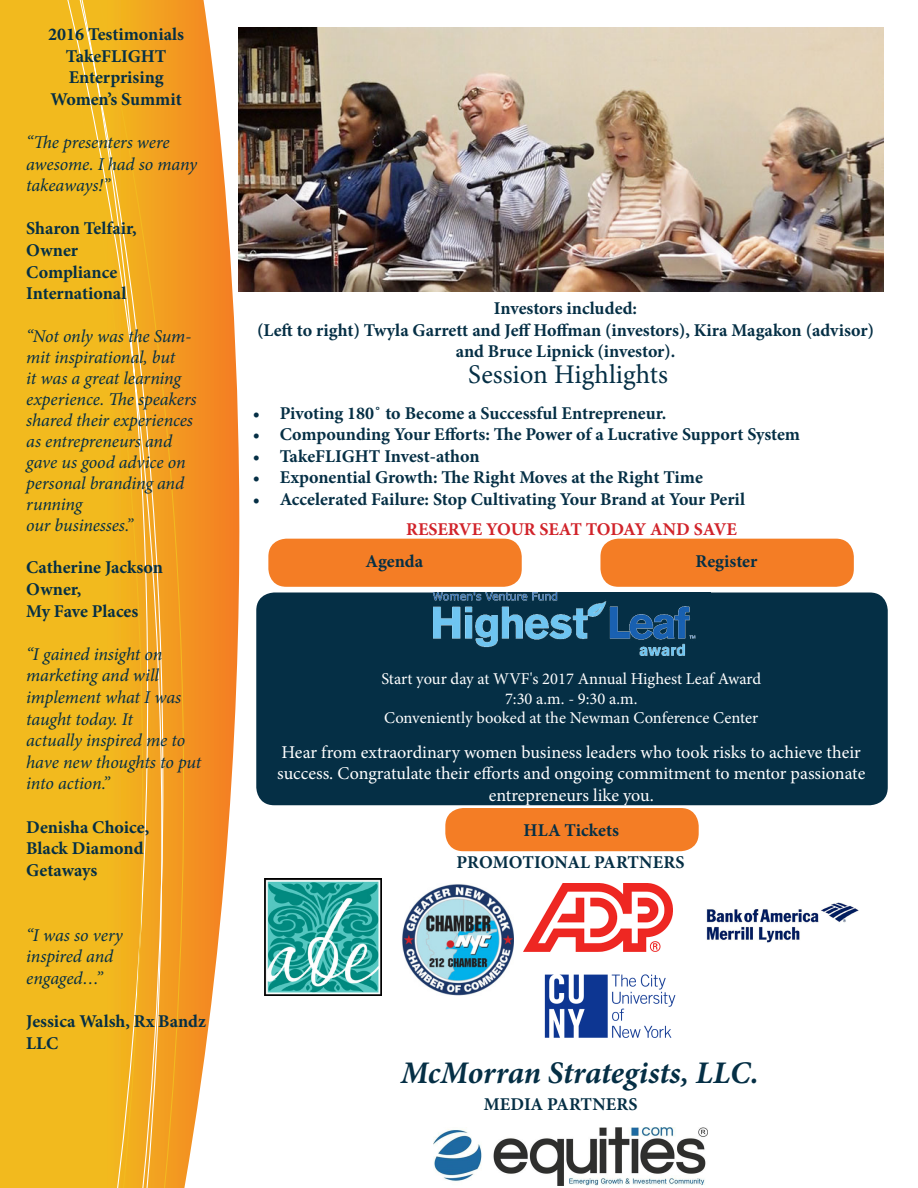
<style>
.page{position:relative;width:918px;height:1188px;background:#fff}
.page>*{position:absolute;margin:0;border:0;box-sizing:border-box;transform-origin:0 0}
.t1{font:italic 700 31.5px "Minion Pro";letter-spacing:-.005em;color:#052f45}
.t2{font:27px "Minion Pro";color:#052f45}
.t3{font:700 18px/21.6px "Minion Pro";color:#052f45}
.t4{font:italic 18px/21px "Minion Pro";letter-spacing:-.005em;color:#052f45}
.t5{font:18px "Minion Pro";letter-spacing:-.005em;color:#fff}
.t6{font:700 18px "Minion Pro";letter-spacing:-.01em;color:#d1232a}
.t7{font:16.5px "Minion Pro";color:#fff}
</style>
<div class="page">
<img style="left:283px;top:27px;width:600px;height:265px">
<img style="left:243px;top:27px;width:40px;height:779px">
<div style="left:0;top:0;width:10px;height:1188px;background:#f2ba1e"></div>
<svg style="left:10px;top:0;width:233px;height:1188px;background:#f2b133"></svg>
<div style="left:268px;top:539px;width:254px;height:48px;background:#f47d25;border-radius:18px"></div>
<div style="left:600px;top:539px;width:254px;height:48px;background:#f47d25;border-radius:18px"></div>
<div style="left:445px;top:808px;width:254px;height:43px;background:#f47d25;border-radius:18px"></div>
<div style="left:256px;top:592px;width:632px;height:213px;background:#052f45;border-radius:18px"></div>
<img style="left:433px;top:592px;width:263px;height:63px">
<img style="left:706px;top:902px;width:153px;height:41px">
<img style="left:264px;top:878px;width:118px;height:118px">
<img style="left:544px;top:974px;width:132px;height:64px">
<img style="left:523px;top:883px;width:149px;height:68px">
<img style="left:434px;top:1127px;width:273px;height:59px">
<img style="left:402px;top:884px;width:111px;height:112px">
<p class="t3" style="left:48px;top:23px;width:138px">2016 Testimonials</p>
<p class="t3" style="left:66px;top:45px;width:102px">TakeFLIGHT</p>
<p class="t3" style="left:69px;top:67px;width:96px">Enterprising</p>
<p class="t3" style="left:50px;top:88px;width:133px">Women’s Summit</p>
<p class="t4" style="left:26px;top:132px;width:172px;line-height:21.6px">“The presenters were awesome. I had so many takeaways!”</p>
<p class="t3" style="left:26px;top:218px;width:112px">Sharon Telfair,</p>
<p class="t3" style="left:26px;top:239px;width:53px">Owner</p>
<p class="t3" style="left:26px;top:261px;width:93px">Compliance</p>
<p class="t3" style="left:26px;top:283px;width:102px">International</p>
<p class="t4" style="left:26px;top:326px;width:172px">“Not only was the Sum&shy;mit inspirational, but<br>it was a great learning experience. The speakers shared their experiences as entrepreneurs and gave us good advice on personal branding and running</p>
<p class="t4" style="left:26px;top:515px;width:108px">our businesses.”</p>
<p class="t3" style="left:26px;top:557px;width:138px">Catherine Jackson</p>
<p class="t3" style="left:26px;top:578px;width:57px">Owner,</p>
<p class="t3" style="left:26px;top:600px;width:114px">My Fave Places</p>
<p class="t4" style="left:26px;top:644px;width:138px">“I gained insight on</p>
<p class="t4" style="left:26px;top:665px;width:134px">marketing and will</p>
<p class="t4" style="left:26px;top:687px;width:156px;line-height:21.6px">implement what I was taught today. It</p>
<p class="t4" style="left:26px;top:730px;width:177px;line-height:21.6px">actually inspired me to have new thoughts to put into action.”</p>
<p class="t3" style="left:26px;top:816px;width:125px">Denisha Choice,</p>
<p class="t3" style="left:26px;top:838px;width:119px">Black Diamond</p>
<p class="t3" style="left:26px;top:859px;width:73px">Getaways</p>
<p class="t4" style="left:26px;top:924px;width:98px">“I was so very</p>
<p class="t4" style="left:26px;top:946px;width:89px">inspired and</p>
<p class="t4" style="left:26px;top:968px;width:78px">engaged…”</p>
<p class="t3" style="left:26px;top:1010px;width:181px">Jessica Walsh, Rx Bandz<br>LLC</p>
<p class="t3" style="left:494px;top:297px;width:145px">Investors included:</p>
<p class="t3" style="left:257px;top:319px;width:618px;text-align:center">(Left to right) Twyla Garrett and Jeff Hoffman (investors), Kira Magakon (advisor) and Bruce Lipnick (investor).</p>
<p class="t2" style="left:468px;top:356px;width:201px">Session Highlights</p>
<p class="t3" style="left:253px;top:402px;width:415px">• Pivoting 180˚ to Become a Successful Entrepreneur.</p>
<p class="t3" style="left:253px;top:423px;width:549px">• Compounding Your Efforts: The Power of a Lucrative Support System</p>
<p class="t3" style="left:253px;top:445px;width:228px">• TakeFLIGHT Invest-athon</p>
<p class="t3" style="left:253px;top:467px;width:452px">• Exponential Growth: The Right Moves at the Right Time</p>
<p class="t3" style="left:253px;top:488px;width:494px">• Accelerated Failure: Stop Cultivating Your Brand at Your Peril</p>
<p class="t6" style="left:406px;top:517px;width:332px">RESERVE YOUR SEAT TODAY AND SAVE</p>
<p class="t3" style="left:366px;top:550px;width:59px">Agenda</p>
<p class="t3" style="left:696px;top:550px;width:63px">Register</p>
<p class="t7" style="left:381px;top:667px;width:381px">Start your day at WVF's 2017 Annual Highest Leaf Award</p>
<p class="t7" style="left:505px;top:687px;width:134px">7:30 a.m. - 9:30 a.m.</p>
<p class="t7" style="left:384px;top:707px;width:376px">Conveniently booked at the Newman Conference Center</p>
<p class="t5" style="left:282px;top:740px;width:581px">Hear from extraordinary women business leaders who took risks to achieve their</p>
<p class="t5" style="left:277px;top:761px;width:590px">success. Congratulate their efforts and ongoing commitment to mentor passionate</p>
<p class="t5" style="left:489px;top:783px;width:167px">entrepreneurs like you.</p>
<p class="t3" style="left:524px;top:819px;width:97px">HLA Tickets</p>
<p class="t3" style="left:456px;top:851px;width:230px">PROMOTIONAL PARTNERS</p>
<p class="t1" style="left:401px;top:1051px;width:359px">McMorran Strategists, LLC.</p>
<p class="t3" style="left:484px;top:1094px;width:155px">MEDIA PARTNERS</p>
</div>
